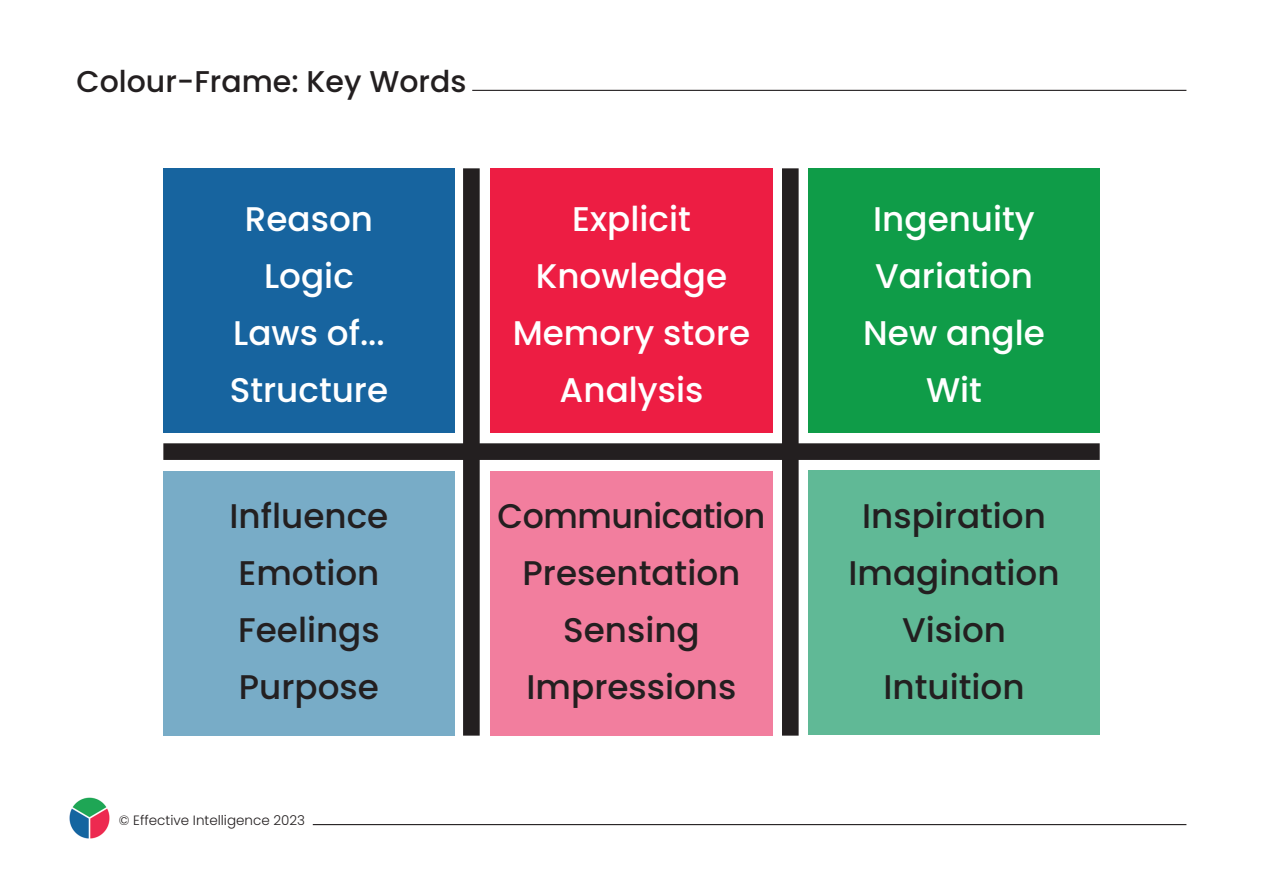
<style>
.page{position:relative;width:1263px;height:893px;background:#fff}
.page>*{position:absolute;margin:0;border:0;box-sizing:border-box;transform-origin:0 0}
.t1{font:500 34.2px/57px "Poppins";color:#231f20;text-align:center}
.t2{font:500 34.2px/57px "Poppins";color:#fff;text-align:center}
.t3{font:500 30px "Poppins";color:#231f20}
.t4{font:300 13.5px "Poppins";color:#231f20}
</style>
<div class="page">
<div style="left:490px;top:471px;width:282px;height:265px;background:#f27e9e"></div>
<div style="left:490px;top:168px;width:282px;height:265px;background:#ed1d43"></div>
<div style="left:808px;top:471px;width:292px;height:264px;background:#60b996"></div>
<div style="left:808px;top:168px;width:292px;height:265px;background:#0f9c48"></div>
<div style="left:163px;top:471px;width:292px;height:265px;background:#78acc7"></div>
<div style="left:163px;top:168px;width:292px;height:265px;background:#17649f"></div>
<div style="left:163px;top:443px;width:937px;height:17px;background:#231f20"></div>
<div style="left:463px;top:168px;width:17px;height:568px;background:#231f20"></div>
<div style="left:782px;top:168px;width:17px;height:568px;background:#231f20"></div>
<hr style="left:472px;top:90px;width:714px;height:1px;background:#231f20">
<img style="left:69px;top:797px;width:41px;height:42px">
<hr style="left:313px;top:824px;width:873px;height:1px;background:#231f20">
<p class="t3" style="left:77px;top:64px;width:391px">Colour-Frame: Key Words</p>
<p class="t2" style="left:230px;top:191px;width:160px">Reason<br>Logic<br>Laws of...<br>Structure</p>
<p class="t1" style="left:230px;top:488px;width:160px;text-align:left">Influence<br>Emotion<br>Feelings<br>Purpose</p>
<p class="t2" style="left:513px;top:191px;width:239px">Explicit<br>Knowledge<br>Memory store<br>Analysis</p>
<p class="t1" style="left:498px;top:488px;width:269px">Communication<br>Presentation<br>Sensing<br>Impressions</p>
<p class="t4" style="left:119px;top:813px;width:188px">© Effective Intelligence 2023</p>
<p class="t2" style="left:863px;top:191px;width:183px">Ingenuity<br>Variation<br>New angle<br>Wit</p>
<p class="t1" style="left:848px;top:488px;width:213px">Inspiration<br>Imagination<br>Vision<br>Intuition</p>
</div>
